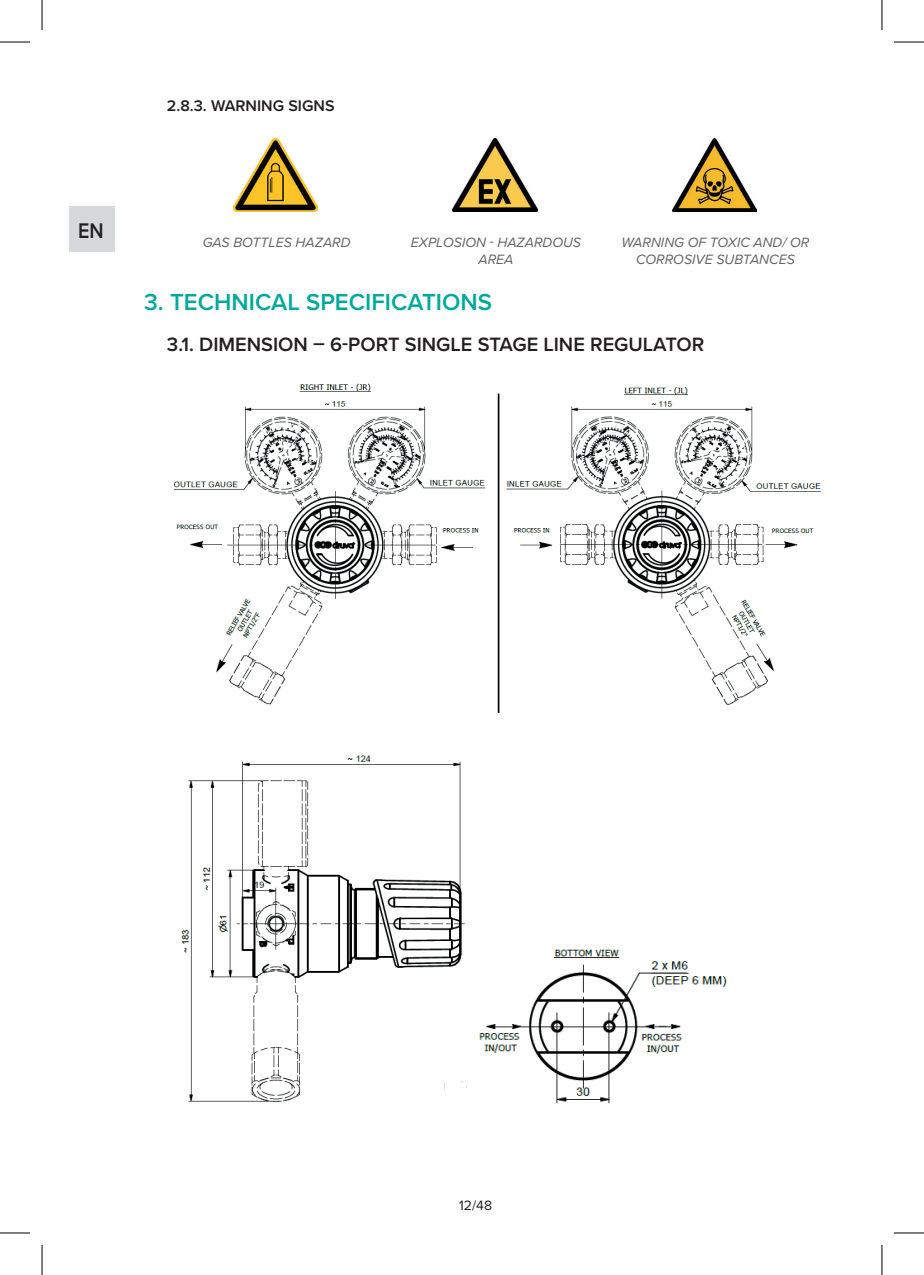
<style>
.page{position:relative;width:924px;height:1275px;background:#fff}
.page>*{position:absolute;margin:0;border:0;box-sizing:border-box;transform-origin:0 0}
.t1{font:600 24px "Proxima Nova";color:#00a99d}
.t2{font:600 22px "Proxima Nova";color:#231f20;scale:.89 1}
.t3{font:600 20px "Proxima Nova";color:#231f20}
.t4{font:600 16px "Proxima Nova";color:#231f20}
.t5{font:italic 14px/16.8px "Proxima Nova";color:#636366;text-align:center}
.t6{font:14px "Proxima Nova";color:#231f20}
</style>
<div class="page">
<div style="left:69px;top:206px;width:46px;height:46px;background:#d7d8da"></div>
<img style="left:233px;top:138px;width:84px;height:74px">
<img style="left:452px;top:138px;width:85px;height:74px">
<img style="left:672px;top:138px;width:84px;height:74px">
<img style="left:175px;top:383px;width:646px;height:329px">
<img style="left:181px;top:755px;width:286px;height:348px">
<img style="left:479px;top:949px;width:248px;height:155px">
<hr style="left:0;top:42px;width:30px;height:1px;background:#000">
<hr style="left:893px;top:42px;width:30px;height:1px;background:#000">
<hr style="left:0;top:1232px;width:30px;height:1px;background:#000">
<hr style="left:893px;top:1232px;width:30px;height:1px;background:#000">
<hr style="left:42px;top:0;width:1px;height:30px;background:#000">
<hr style="left:42px;top:1245px;width:1px;height:30px;background:#000">
<hr style="left:881px;top:0;width:1px;height:30px;background:#000">
<hr style="left:881px;top:1245px;width:1px;height:30px;background:#000">
<p class="t4" style="left:167px;top:94px;width:169px">2.8.3. WARNING SIGNS</p>
<h2 class="t2" style="left:78px;top:214px;width:30px">EN</h2>
<p class="t5" style="left:202px;top:233px;width:149px">GAS BOTTLES HAZARD</p>
<p class="t5" style="left:411px;top:233px;width:171px">EXPLOSION - HAZARDOUS<br>AREA</p>
<p class="t5" style="left:621px;top:233px;width:189px">WARNING OF TOXIC AND/ OR<br>CORROSIVE SUBTANCES</p>
<h1 class="t1" style="left:144px;top:284px;width:349px">3. TECHNICAL SPECIFICATIONS</h1>
<h3 class="t3" style="left:167px;top:330px;width:538px">3.1. DIMENSION – 6-PORT SINGLE STAGE LINE REGULATOR</h3>
<p class="t6" style="left:459px;top:1195px;width:35px">12/48</p>
</div>
